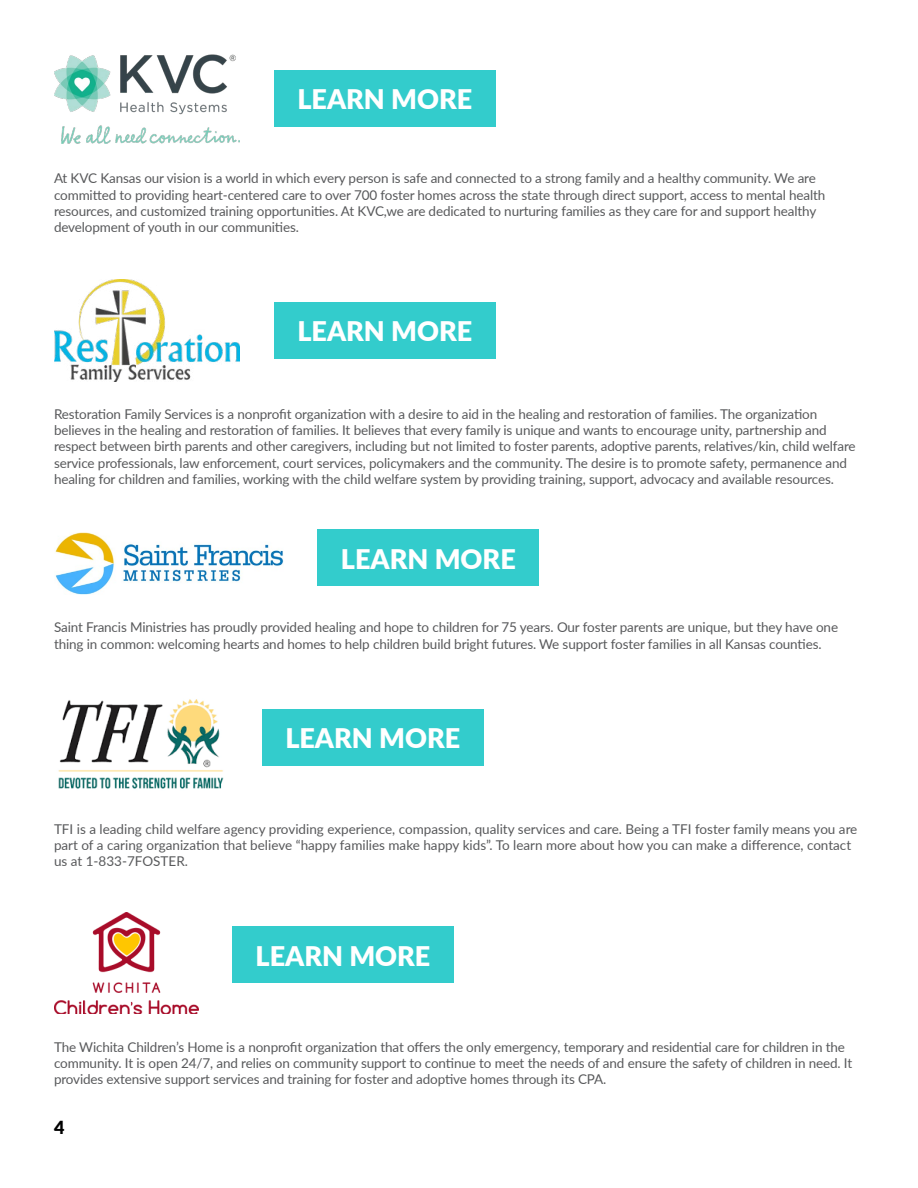
<style>
.page{position:relative;width:918px;height:1188px;background:#fff}
.page>*{position:absolute;margin:0;border:0;box-sizing:border-box;transform-origin:0 0}
.t1{font:900 27px "Lato";color:#fff}
.t2{font:900 18px "Lato";color:#000}
.t3{font:13.5px/16.2px "Lato";letter-spacing:-.01em;color:#58595b}
</style>
<div class="page">
<img style="left:54px;top:54px;width:186px;height:89px">
<img style="left:54px;top:279px;width:186px;height:102px">
<div style="left:274px;top:70px;width:222px;height:57px;background:#3cc"></div>
<div style="left:274px;top:302px;width:222px;height:56px;background:#3cc"></div>
<div style="left:318px;top:530px;width:221px;height:56px;background:#3cc"></div>
<div style="left:262px;top:709px;width:221px;height:56px;background:#3cc"></div>
<div style="left:232px;top:927px;width:222px;height:56px;background:#3cc"></div>
<img style="left:55px;top:532px;width:228px;height:62px">
<img style="left:58px;top:699px;width:166px;height:90px">
<img style="left:54px;top:912px;width:144px;height:102px">
<h1 class="t1" style="left:297px;top:79px;width:176px">LEARN MORE</h1>
<p class="t3" style="left:54px;top:170px;width:773px">At KVC Kansas our vision is a world in which every person is safe and connected to a strong family and a healthy community. We are committed to providing heart-centered care to over 700 foster homes across the state through direct support, access to mental health resources, and customized training opportunities. At KVC,we are dedicated to nurturing families as they care for and support healthy development of youth in our communities.</p>
<h1 class="t1" style="left:297px;top:311px;width:176px">LEARN MORE</h1>
<p class="t3" style="left:54px;top:405px;width:803px">Restoration Family Services is a nonprofit organization with a desire to aid in the healing and restoration of families. The organization believes in the healing and restoration of families. It believes that every family is unique and wants to encourage unity, partnership and respect between birth parents and other caregivers, including but not limited to foster parents, adoptive parents, relatives/kin, child welfare service professionals, law enforcement, court services, policymakers and the community. The desire is to promote safety, permanence and healing for children and families, working with the child welfare system by providing training, support, advocacy and available resources.</p>
<h1 class="t1" style="left:341px;top:539px;width:176px">LEARN MORE</h1>
<p class="t3" style="left:54px;top:619px;width:786px">Saint Francis Ministries has proudly provided healing and hope to children for 75 years. Our foster parents are unique, but they have one thing in common: welcoming hearts and homes to help children build bright futures. We support foster families in all Kansas counties.</p>
<h1 class="t1" style="left:285px;top:718px;width:176px">LEARN MORE</h1>
<p class="t3" style="left:54px;top:820px;width:805px">TFI is a leading child welfare agency providing experience, compassion, quality services and care. Being a TFI foster family means you are part of a caring organization that believe “happy families make happy kids”. To learn more about how you can make a difference, contact us at 1-833-7FOSTER.</p>
<h1 class="t1" style="left:256px;top:936px;width:176px">LEARN MORE</h1>
<p class="t3" style="left:54px;top:1038px;width:800px">The Wichita Children’s Home is a nonprofit organization that offers the only emergency, temporary and residential care for children in the community. It is open 24/7, and relies on community support to continue to meet the needs of and ensure the safety of children in need. It provides extensive support services and training for foster and adoptive homes through its CPA.</p>
<h2 class="t2" style="left:54px;top:1114px;width:12px">4</h2>
</div>
